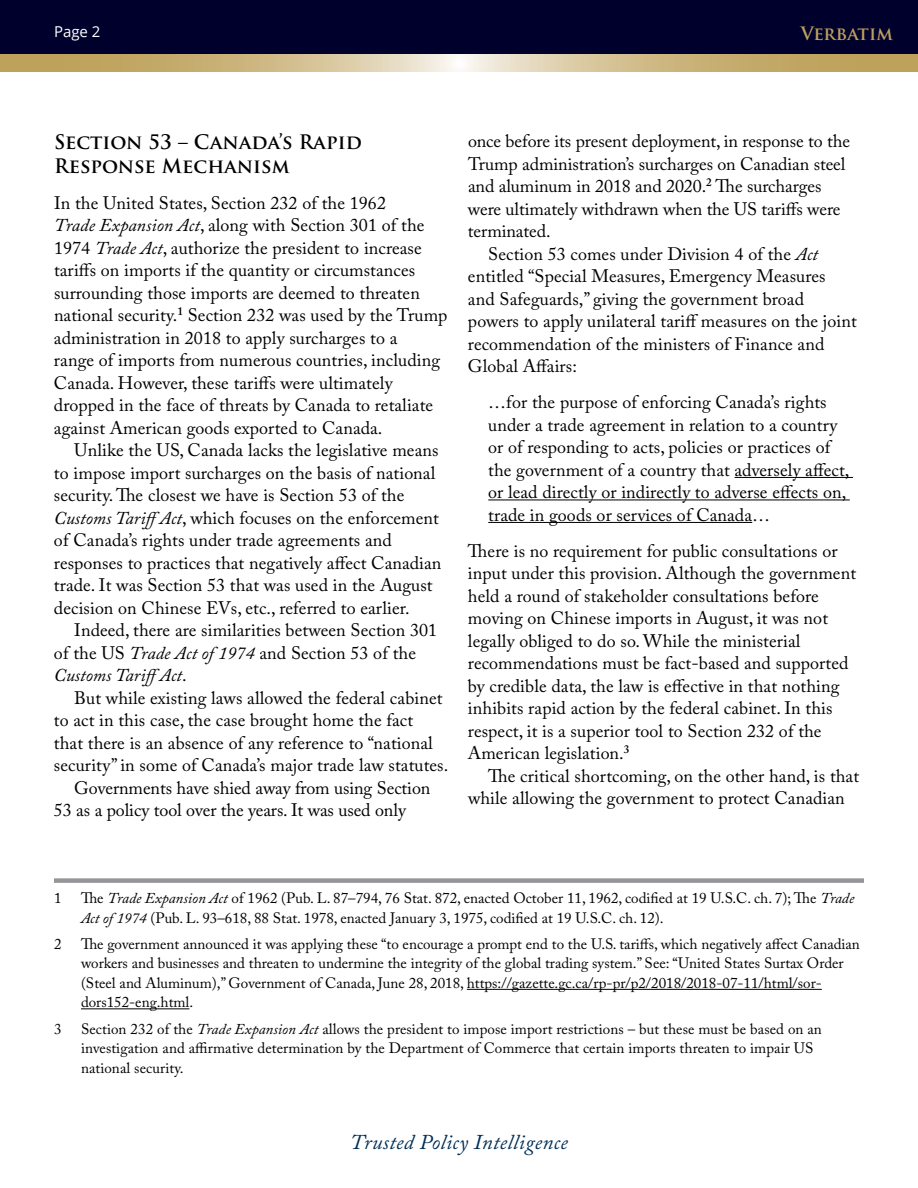
<style>
.page{position:relative;width:918px;height:1188px;background:#fff}
.page>*{position:absolute;margin:0;border:0;box-sizing:border-box;transform-origin:0 0}
.t1{font:italic 21px "Adobe Caslon Pro";letter-spacing:.02em;color:#002e56}
.t2{font:700 19.5px/24px "Trajan Pro";letter-spacing:.005em;color:#000}
.t3{font:18px/22.5px "Adobe Caslon Pro";letter-spacing:.005em;color:#000}
.t4{font:700 18px "Trajan Pro";color:#bea15b}
.t5{font:15px/19.5px "Adobe Caslon Pro";color:#000}
.t6{font:15px "Open Sans";color:#fff}
.s1{font-style:italic}
</style>
<div class="page">
<div style="left:0;top:0;width:918px;height:54px;background:#00002d"></div>
<svg style="left:0;top:54px;width:918px;height:18px;background:#cfbb88"></svg>
<hr style="left:735px;top:477px;width:118px;height:1px;background:#000">
<hr style="left:488px;top:499px;width:362px;height:1px;background:#000">
<hr style="left:488px;top:522px;width:264px;height:1px;background:#000">
<div style="left:54px;top:878px;width:810px;height:5px;background:#939598"></div>
<hr style="left:467px;top:989px;width:355px;height:1px;background:#000">
<hr style="left:81px;top:1008px;width:108px;height:1px;background:#000">
<p class="t6" style="left:54px;top:22px;width:48px">Page 2</p>
<p class="t4" style="left:801px;top:22px;width:94px">Verbatim</p>
<p class="t2" style="left:54px;top:130px;width:309px">Section 53 – Canada’s Rapid<br>Response Mechanism</p>
<p class="t3" style="left:54px;top:191px;width:395px">In the United States, Section 232 of the 1962<br><span class="s1">Trade Expansion Act</span>, along with Section 301 of the 1974 <span class="s1">Trade Act</span>, authorize the president to increase tariffs on imports if the quantity or circumstances surrounding those imports are deemed to threaten national security.<sup>1</sup> Section 232 was used by the Trump administration in 2018 to apply surcharges to a<br>range of imports from numerous countries, including Canada. However, these tariffs were ultimately dropped in the face of threats by Canada to retaliate against American goods exported to Canada.</p>
<p class="t3" style="left:54px;top:439px;width:389px;text-indent:20px">Unlike the US, Canada lacks the legislative means to impose import surcharges on the basis of national security. The closest we have is Section 53 of the <span class="s1">Customs TariffAct</span>, which focuses on the enforcement of Canada’s rights under trade agreements and responses to practices that negatively affect Canadian trade. It was Section 53 that was used in the August decision on Chinese EVs, etc., referred to earlier.</p>
<p class="t3" style="left:54px;top:619px;width:385px;text-indent:20px">Indeed, there are similarities between Section 301 of the US <span class="s1">Trade Act of 1974</span> and Section 53 of the<br><span class="s1">Customs TariffAct</span>.</p>
<p class="t3" style="left:74px;top:686px;width:370px">But while existing laws allowed the federal cabinet</p>
<p class="t3" style="left:54px;top:709px;width:361px">to act in this case, the case brought home the fact</p>
<p class="t3" style="left:54px;top:731px;width:380px">that there is an absence of any reference to “national</p>
<p class="t3" style="left:54px;top:754px;width:396px">security” in some of Canada’s major trade law statutes.</p>
<p class="t3" style="left:74px;top:776px;width:358px">Governments have shied away from using Section</p>
<p class="t3" style="left:54px;top:799px;width:353px">53 as a policy tool over the years. It was used only</p>
<p class="t3" style="left:468px;top:130px;width:384px">once before its present deployment, in response to the</p>
<p class="t3" style="left:468px;top:152px;width:379px">Trump administration’s surcharges on Canadian steel</p>
<p class="t3" style="left:468px;top:175px;width:355px">and aluminum in 2018 and 2020.<sup>2</sup> The surcharges</p>
<p class="t3" style="left:468px;top:197px;width:374px">were ultimately withdrawn when the US tariffs were</p>
<p class="t3" style="left:468px;top:220px;width:84px">terminated.</p>
<p class="t3" style="left:488px;top:242px;width:331px">Section 53 comes under Division 4 of the <span class="s1">Act</span></p>
<p class="t3" style="left:468px;top:265px;width:359px">entitled “Special Measures, Emergency Measures</p>
<p class="t3" style="left:468px;top:287px;width:338px">and Safeguards,” giving the government broad</p>
<p class="t3" style="left:468px;top:310px;width:390px">powers to apply unilateral tariff measures on the joint</p>
<p class="t3" style="left:468px;top:332px;width:358px">recommendation of the ministers of Finance and</p>
<p class="t3" style="left:468px;top:355px;width:110px">Global Affairs:</p>
<p class="t3" style="left:488px;top:391px;width:363px">…for the purpose of enforcing Canada’s rights under a trade agreement in relation to a country or of responding to acts, policies or practices of the government of a country that adversely affect, or lead directly or indirectly to adverse effects on, trade in goods or services of Canada…</p>
<p class="t3" style="left:468px;top:539px;width:390px">There is no requirement for public consultations or input under this provision. Although the government held a round of stakeholder consultations before moving on Chinese imports in August, it was not legally obliged to do so. While the ministerial recommendations must be fact-based and supported by credible data, the law is effective in that nothing inhibits rapid action by the federal cabinet. In this respect, it is a superior tool to Section 232 of the American legislation.<sup>3</sup></p>
<p class="t3" style="left:468px;top:764px;width:393px;text-indent:20px">The critical shortcoming, on the other hand, is that while allowing the government to protect Canadian</p>
<p class="t5" style="left:54px;top:888px;width:9px">1</p>
<p class="t5" style="left:81px;top:888px;width:775px">The <span class="s1">Trade Expansion Act</span> of 1962 (Pub. L. 87–794, 76 Stat. 872, enacted October 11, 1962, codified at 19 U.S.C. ch. 7); The <span class="s1">Trade<br>Act of 1974</span> (Pub. L. 93–618, 88 Stat. 1978, enacted January 3, 1975, codified at 19 U.S.C. ch. 12).</p>
<p class="t5" style="left:54px;top:934px;width:9px">2</p>
<p class="t5" style="left:81px;top:934px;width:780px">The government announced it was applying these “to encourage a prompt end to the U.S. tariffs, which negatively affect Canadian workers and businesses and threaten to undermine the integrity of the global trading system.” See: “United States Surtax Order (Steel and Aluminum),” Government of Canada, June 28, 2018, https://gazette.gc.ca/rp-pr/p2/2018/2018-07-11/html/sor&shy;dors152-eng.html.</p>
<p class="t5" style="left:54px;top:1019px;width:9px">3</p>
<p class="t5" style="left:81px;top:1019px;width:742px">Section 232 of the <span class="s1">Trade Expansion Act</span> allows the president to impose import restrictions – but these must be based on an investigation and affirmative determination by the Department of Commerce that certain imports threaten to impair US national security.</p>
<p class="t1" style="left:350px;top:1130px;width:219px">Trusted Policy Intelligence</p>
</div>
